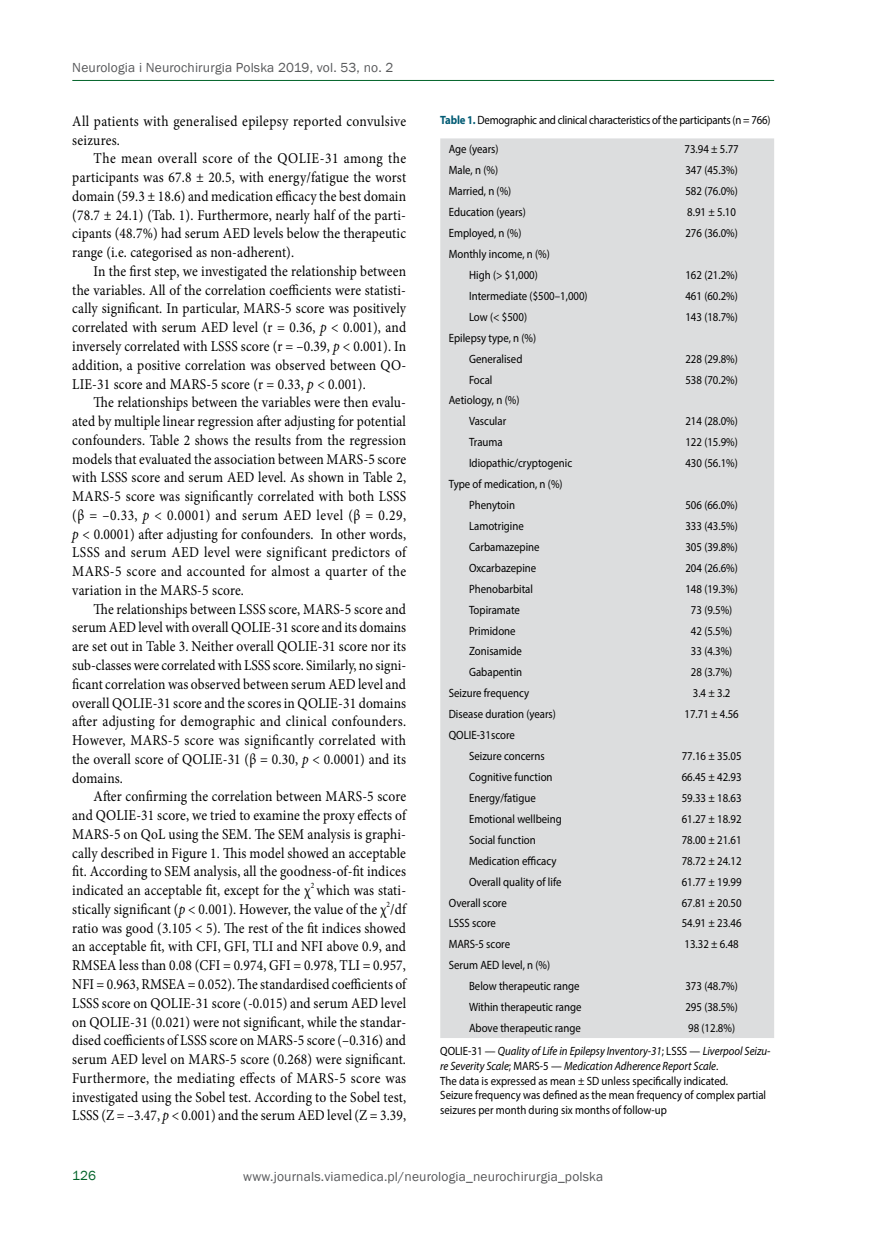
<style>
.page{position:relative;width:872px;height:1234px;background:#fff}
.page>*{position:absolute;margin:0;border:0;box-sizing:border-box;transform-origin:0 0}
.t1{font:15px/18.8px "Minion Pro";letter-spacing:.01em;color:#000;text-align:justify;scale:.9 1}
.t2{font:13.5px "Franklin Gothic";letter-spacing:.01em;color:#58595b}
.t3{font:13.5px "Franklin Gothic";color:#016228}
.t4{font:12px/20.9px "Myriad Pro";color:#000;scale:.9 1}
.t5{font:italic 12px/23.1px "Myriad Pro";color:#000;scale:.9 1}
.t6{font:12px "Myriad Pro";letter-spacing:-.02em;color:#000;scale:.9 1}
.t7{font:8.25px "Minion Pro";color:#000;scale:.9 1}
.s1{font-style:italic}
.s2{font-weight:700;color:#025b74}
.s3{font-style:normal}
</style>
<div class="page">
<hr style="left:72px;top:80px;width:702px;height:1px;background:#016228">
<div style="left:440px;top:138px;width:334px;height:899px;background:#dcddde"></div>
<p class="t2" style="left:72px;top:59px;width:322px">Neurologia i Neurochirurgia Polska 2019, vol. 53, no. 2</p>
<p class="t1" style="left:72px;top:112px;width:372px">All patients with generalised epilepsy reported convulsive seizures.</p>
<p class="t1" style="left:72px;top:149px;width:372px;text-indent:21px">The mean overall score of the QOLIE-31 among the participants was 67.8 ± 20.5, with energy/fatigue the worst domain (59.3 ± 18.6) and medication efficacy the best domain (78.7 ± 24.1) (Tab. 1). Furthermore, nearly half of the parti&shy;cipants (48.7%) had serum AED levels below the therapeutic range (i.e. categorised as non-adherent).</p>
<p class="t1" style="left:72px;top:262px;width:372px;text-indent:21px">In the first step, we investigated the relationship between the variables. All of the correlation coefficients were statisti&shy;cally significant. In particular, MARS-5 score was positively correlated with serum AED level (r = 0.36, <span class="s1">p</span> &lt; 0.001), and inversely correlated with LSSS score (r = –0.39, <span class="s1">p</span> &lt; 0.001). In addition, a positive correlation was observed between QO-LIE-31 score and MARS-5 score (r = 0.33, <span class="s1">p</span> &lt; 0.001).</p>
<p class="t1" style="left:72px;top:393px;width:372px;text-indent:21px">The relationships between the variables were then evalu&shy;ated by multiple linear regression after adjusting for potential confounders. Table 2 shows the results from the regression models that evaluated the association between MARS-5 score with LSSS score and serum AED level. As shown in Table 2, MARS-5 score was significantly correlated with both LSSS (β = –0.33, <span class="s1">p</span> &lt; 0.0001) and serum AED level (β = 0.29, <span class="s1">p</span> &lt; 0.0001) after adjusting for confounders. In other words, LSSS and serum AED level were significant predictors of MARS-5 score and accounted for almost a quarter of the variation in the MARS-5 score.</p>
<p class="t1" style="left:72px;top:599px;width:372px;text-indent:21px">The relationships between LSSS score, MARS-5 score and serum AED level with overall QOLIE-31 score and its domains are set out in Table 3. Neither overall QOLIE-31 score nor its sub-classes were correlated with LSSS score. Similarly, no signi&shy;ficant correlation was observed between serum AED level and overall QOLIE-31 score and the scores in QOLIE-31 domains after adjusting for demographic and clinical confounders.<br>However, MARS-5 score was significantly correlated with the overall score of QOLIE-31 (β = 0.30, <span class="s1">p</span> &lt; 0.0001) and its domains.</p>
<p class="t1" style="left:72px;top:787px;width:372px;text-indent:21px">After confirming the correlation between MARS-5 score and QOLIE-31 score, we tried to examine the proxy effects of MARS-5 on QoL using the SEM. The SEM analysis is graphi&shy;cally described in Figure 1. This model showed an acceptable fit. According to SEM analysis, all the goodness-of-fit indices indicated an acceptable fit, except for the χ<sup>2</sup> which was stati&shy;stically significant (<span class="s1">p</span> &lt; 0.001). However, the value of the χ /df</p>
<p class="t7" style="left:387px;top:898px;width:5px">2</p>
<p class="t1" style="left:72px;top:918px;width:372px">ratio was good (3.105 &lt; 5). The rest of the fit indices showed an acceptable fit, with CFI, GFI, TLI and NFI above 0.9, and RMSEA less than 0.08 (CFI = 0.974, GFI = 0.978, TLI = 0.957, NFI = 0.963, RMSEA = 0.052). The standardised coefficients of LSSS score on QOLIE-31 score (-0.015) and serum AED level on QOLIE-31 (0.021) were not significant, while the standar&shy;dised coefficients of LSSS score on MARS-5 score (–0.316) and serum AED level on MARS-5 score (0.268) were significant.<br>Furthermore, the mediating effects of MARS-5 score was investigated using the Sobel test. According to the Sobel test, LSSS (Z = –3.47, <span class="s1">p</span> &lt; 0.001) and the serum AED level (Z = 3.39,</p>
<p class="t6" style="left:440px;top:112px;width:368px"><span class="s2">Table 1.</span> Demographic and clinical characteristics of the participants (n = 766)</p>
<p class="t4" style="left:449px;top:139px;width:57px">Age (years)</p>
<p class="t4" style="left:684px;top:139px;width:62px">73.94 ± 5.77</p>
<p class="t4" style="left:449px;top:160px;width:56px">Male, n (%)</p>
<p class="t4" style="left:685px;top:160px;width:60px">347 (45.3%)</p>
<p class="t4" style="left:449px;top:180px;width:71px">Married, n (%)</p>
<p class="t4" style="left:685px;top:180px;width:60px">582 (76.0%)</p>
<p class="t4" style="left:449px;top:201px;width:87px">Education (years)</p>
<p class="t4" style="left:687px;top:201px;width:56px">8.91 ± 5.10</p>
<p class="t4" style="left:449px;top:222px;width:82px">Employed, n (%)</p>
<p class="t4" style="left:685px;top:222px;width:60px">276 (36.0%)</p>
<p class="t4" style="left:469px;top:243px;width:91px;text-indent:-20px">Monthly income, n (%)<br>High (&gt; $1,000)</p>
<p class="t4" style="left:685px;top:264px;width:60px">162 (21.2%)</p>
<p class="t4" style="left:469px;top:285px;width:133px">Intermediate ($500–1,000)</p>
<p class="t4" style="left:685px;top:285px;width:60px">461 (60.2%)</p>
<p class="t4" style="left:469px;top:306px;width:66px">Low (&lt; $500)</p>
<p class="t4" style="left:685px;top:306px;width:60px">143 (18.7%)</p>
<p class="t4" style="left:449px;top:327px;width:99px;text-align:center">Epilepsy type, n (%)<br>Generalised</p>
<p class="t4" style="left:685px;top:348px;width:60px">228 (29.8%)</p>
<p class="t4" style="left:469px;top:369px;width:28px">Focal</p>
<p class="t4" style="left:685px;top:369px;width:60px">538 (70.2%)</p>
<p class="t4" style="left:449px;top:389px;width:80px;text-align:center">Aetiology, n (%)<br>Vascular</p>
<p class="t4" style="left:685px;top:410px;width:60px">214 (28.0%)</p>
<p class="t4" style="left:469px;top:431px;width:39px">Trauma</p>
<p class="t4" style="left:685px;top:431px;width:60px">122 (15.9%)</p>
<p class="t4" style="left:469px;top:452px;width:116px">Idiopathic/cryptogenic</p>
<p class="t4" style="left:685px;top:452px;width:60px">430 (56.1%)</p>
<p class="t4" style="left:469px;top:473px;width:105px;text-indent:-20px">Type of medication, n (%)<br>Phenytoin</p>
<p class="t4" style="left:685px;top:494px;width:60px">506 (66.0%)</p>
<p class="t4" style="left:469px;top:515px;width:62px">Lamotrigine</p>
<p class="t4" style="left:685px;top:515px;width:60px">333 (43.5%)</p>
<p class="t4" style="left:469px;top:536px;width:80px">Carbamazepine</p>
<p class="t4" style="left:685px;top:536px;width:60px">305 (39.8%)</p>
<p class="t4" style="left:469px;top:557px;width:76px">Oxcarbazepine</p>
<p class="t4" style="left:685px;top:557px;width:60px">204 (26.6%)</p>
<p class="t4" style="left:469px;top:578px;width:73px">Phenobarbital</p>
<p class="t4" style="left:685px;top:578px;width:60px">148 (19.3%)</p>
<p class="t4" style="left:469px;top:599px;width:58px">Topiramate</p>
<p class="t4" style="left:691px;top:599px;width:47px">73 (9.5%)</p>
<p class="t4" style="left:469px;top:619px;width:53px">Primidone</p>
<p class="t4" style="left:691px;top:619px;width:47px">42 (5.5%)</p>
<p class="t4" style="left:469px;top:640px;width:60px">Zonisamide</p>
<p class="t4" style="left:691px;top:640px;width:47px">33 (4.3%)</p>
<p class="t4" style="left:469px;top:661px;width:61px">Gabapentin</p>
<p class="t4" style="left:691px;top:661px;width:47px">28 (3.7%)</p>
<p class="t4" style="left:449px;top:682px;width:91px">Seizure frequency</p>
<p class="t4" style="left:693px;top:682px;width:43px">3.4 ± 3.2</p>
<p class="t4" style="left:449px;top:703px;width:121px">Disease duration (years)</p>
<p class="t4" style="left:684px;top:703px;width:62px">17.71 ± 4.56</p>
<p class="t4" style="left:469px;top:724px;width:86px;text-indent:-20px">QOLIE-31score<br>Seizure concerns</p>
<p class="t4" style="left:681px;top:745px;width:68px">77.16 ± 35.05</p>
<p class="t4" style="left:469px;top:766px;width:94px">Cognitive function</p>
<p class="t4" style="left:681px;top:766px;width:68px">66.45 ± 42.93</p>
<p class="t4" style="left:469px;top:787px;width:76px">Energy/fatigue</p>
<p class="t4" style="left:681px;top:787px;width:68px">59.33 ± 18.63</p>
<p class="t4" style="left:469px;top:808px;width:105px">Emotional wellbeing</p>
<p class="t4" style="left:681px;top:808px;width:68px">61.27 ± 18.92</p>
<p class="t4" style="left:469px;top:828px;width:76px">Social function</p>
<p class="t4" style="left:681px;top:828px;width:68px">78.00 ± 21.61</p>
<p class="t4" style="left:469px;top:849px;width:99px">Medication efficacy</p>
<p class="t4" style="left:681px;top:849px;width:68px">78.72 ± 24.12</p>
<p class="t4" style="left:469px;top:870px;width:104px">Overall quality of life</p>
<p class="t4" style="left:681px;top:870px;width:68px">61.77 ± 19.99</p>
<p class="t4" style="left:449px;top:891px;width:66px">Overall score</p>
<p class="t4" style="left:681px;top:891px;width:68px">67.81 ± 20.50</p>
<p class="t4" style="left:449px;top:912px;width:54px">LSSS score</p>
<p class="t4" style="left:681px;top:912px;width:68px">54.91 ± 23.46</p>
<p class="t4" style="left:449px;top:933px;width:70px">MARS-5 score</p>
<p class="t4" style="left:684px;top:933px;width:62px">13.32 ± 6.48</p>
<p class="t4" style="left:469px;top:954px;width:124px;text-indent:-20px">Serum AED level, n (%)<br>Below therapeutic range</p>
<p class="t4" style="left:685px;top:975px;width:60px">373 (48.7%)</p>
<p class="t4" style="left:469px;top:996px;width:126px">Within therapeutic range</p>
<p class="t4" style="left:685px;top:996px;width:60px">295 (38.5%)</p>
<p class="t4" style="left:469px;top:1017px;width:126px">Above therapeutic range</p>
<p class="t5" style="left:440px;top:1015px;width:368px;text-indent:248px"><span class="s3">98 (12.8%)<br>QOLIE-31 —</span> Quality of Life in Epilepsy Inventory-31<span class="s3">; LSSS —</span> Liverpool Seizu-</p>
<p class="t4" style="left:440px;top:1057px;width:363px;line-height:14.7px"><span class="s1">re Severity Scale</span>; MARS-5 — <span class="s1">Medication Adherence Report Scale</span>.<br>The data is expressed as mean ± SD unless specifically indicated.<br>Seizure frequency was defined as the mean frequency of complex partial seizures per month during six months of follow-up</p>
<p class="t3" style="left:72px;top:1166px;width:25px">126</p>
<p class="t2" style="left:243px;top:1168px;width:361px">www.journals.viamedica.pl/neurologia_neurochirurgia_polska</p>
</div>
